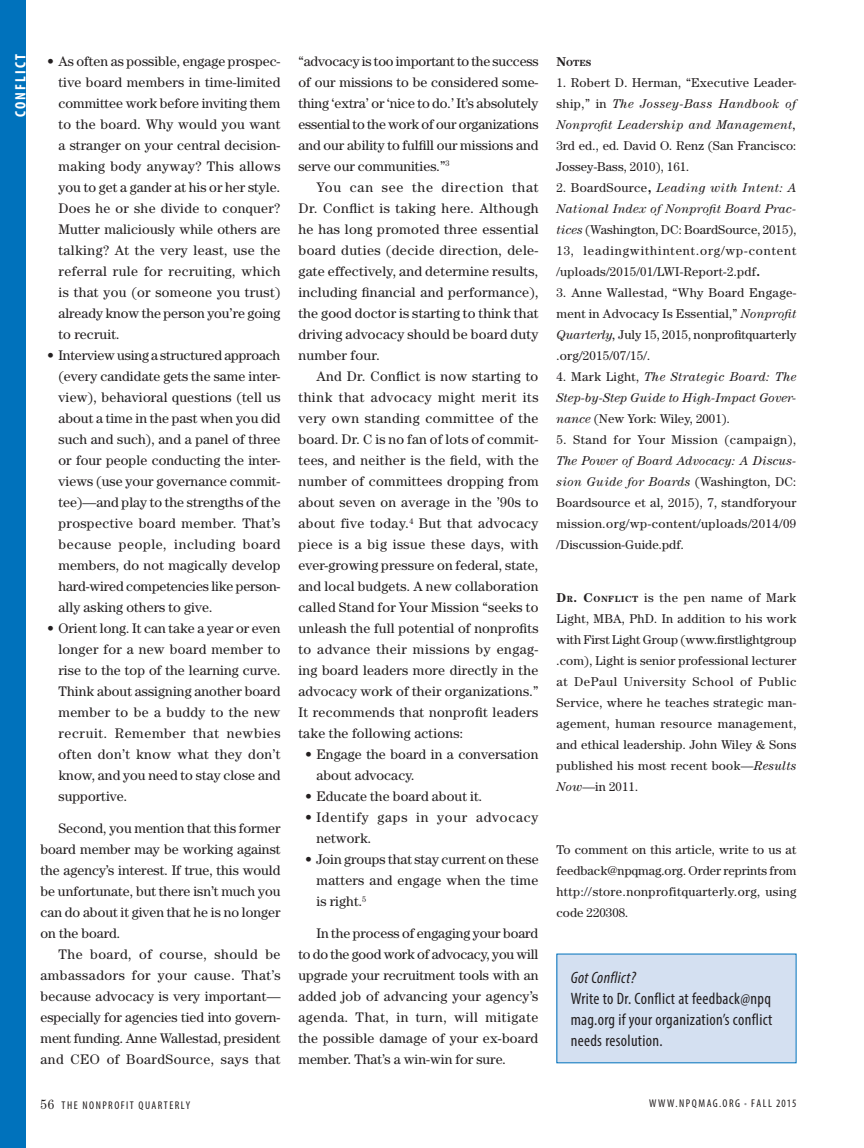
<style>
.page{position:relative;width:864px;height:1148px;background:#fff}
.page>*{position:absolute;margin:0;border:0;box-sizing:border-box;transform-origin:0 0}
.Box_Text_FL{font:condensed 16.5px/21px "Myriad Pro";letter-spacing:.02em;color:#231f20;text-align:justify}
.Box_Subhead_A{font:italic condensed 16.5px "Myriad Pro";letter-spacing:.02em;color:#231f20}
.DeptHeader_L{font:700 condensed 15px "Myriad Pro";letter-spacing:.14em;color:#fff}
.Text_Indent{font:13.8px/21px "Century";letter-spacing:.005em;color:#231f20;text-align:justify}
.Text_Indent___above{font:13.8px/21px "Century";color:#231f20;text-align:justify}
.Text_Indent-2{font:13.8px/21px "Century";letter-spacing:.055em;color:#231f20}
.Endnote_FL{font:12.75px/21px "Century";letter-spacing:.015em;color:#231f20;text-align:justify}
.Author_Bio{font:12.75px/21px "Century";letter-spacing:.02em;color:#231f20;text-align:justify}
.Text_FL_8_5_space_ab{font:12.75px/21px "Century";letter-spacing:.025em;color:#231f20;text-align:justify}
.Endnote_FL-2{font:italic 12.75px/21px "Century";letter-spacing:.005em;color:#231f20;text-align:justify}
.t1{font:condensed 11.25px "Myriad Pro";letter-spacing:.13em;color:#231f20}
.Endnotes_Head{font:700 8.85px "Century";color:#231f20}
.s1{font-size:12.75px}
.s2{font-style:italic}
.s3{font-weight:700}
.s4{font-style:normal}
.s5{font-weight:700;font-size:8.85px}
.s6{font-family:"Century";font-stretch:normal;font-size:13.5px}
.s7{color:#939598}
</style>
<div class="page">
<div style="left:0;top:0;width:26px;height:1148px;background:#0072bc"></div>
<div style="left:557px;top:954px;width:239px;height:108px;background:#d4e0f1"></div>
<p class="DeptHeader_L" style="left:11px;top:117px;width:65px;rotate:-90deg">CONFLICT</p>
<p class="Text_Indent" style="left:58px;top:51px;width:224px;text-indent:-11px">• As often as possible, engage prospec&shy;tive board members in time-limited committee work before inviting them to the board. Why would you want a stranger on your central decision&shy;making body anyway? This allows you to get a gander at his or her style.<br>Does he or she divide to conquer?<br>Mutter maliciously while others are talking? At the very least, use the referral rule for recruiting, which is that you (or someone you trust) already know the person you’re going to recruit.</p>
<p class="Text_Indent" style="left:58px;top:345px;width:224px;text-indent:-11px">• Interview using a structured approach (every candidate gets the same inter&shy;view), behavioral questions (tell us about a time in the past when you did such and such), and a panel of three or four people conducting the inter&shy;views (use your governance commit&shy;tee)—and play to the strengths of the prospective board member. That’s because people, including board members, do not magically develop hard-wired competencies like person&shy;ally asking others to give.</p>
<p class="Text_Indent" style="left:58px;top:618px;width:224px;text-indent:-11px">• Orient long. It can take a year or even longer for a new board member to rise to the top of the learning curve.<br>Think about assigning another board member to be a buddy to the new recruit. Remember that newbies often don’t know what they don’t know, and you need to stay close and supportive.</p>
<p class="Text_Indent___above" style="left:40px;top:817px;width:242px;text-indent:18px">Second, you mention that this former board member may be working against the agency’s interest. If true, this would be unfortunate, but there isn’t much you can do about it given that he is no longer on the board.</p>
<p class="Text_Indent" style="left:40px;top:943px;width:242px;text-indent:18px">The board, of course, should be ambassadors for your cause. That’s because advocacy is very important— especially for agencies tied into govern&shy;ment funding. Anne Wallestad, president and CEO of BoardSource, says that</p>
<p class="Text_Indent" style="left:298px;top:51px;width:242px">“advocacy is too important to the success of our missions to be considered some&shy;thing ‘extra’ or ‘nice to do.’ It’s absolutely essential to the work of our organizations and our ability to fulfill our missions and serve our communities.”<sup>3</sup></p>
<p class="Text_Indent" style="left:298px;top:177px;width:242px;text-indent:18px">You can see the direction that Dr. Conflict is taking here. Although he has long promoted three essential board duties (decide direction, dele&shy;gate effectively, and determine results, including financial and performance), the good doctor is starting to think that driving advocacy should be board duty number four.</p>
<p class="Text_Indent" style="left:298px;top:366px;width:242px;text-indent:18px">And Dr. Conflict is now starting to think that advocacy might merit its very own standing committee of the board. Dr. C is no fan of lots of commit&shy;tees, and neither is the field, with the number of committees dropping from about seven on average in the ’90s to about five today.<sup>4</sup> But that advocacy piece is a big issue these days, with ever-growing pressure on federal, state, and local budgets. A new collaboration called Stand for Your Mission “seeks to unleash the full potential of nonprofits to advance their missions by engag&shy;ing board leaders more directly in the advocacy work of their organizations.” It recommends that nonprofit leaders take the following actions:</p>
<p class="Text_Indent" style="left:316px;top:744px;width:224px;text-indent:-11px">• Engage the board in a conversation about advocacy.</p>
<p class="Text_Indent" style="left:305px;top:786px;width:179px">• Educate the board about it.</p>
<p class="Text_Indent-2" style="left:316px;top:807px;width:223px;text-indent:-11px">• Identify gaps in your advocacy network.</p>
<p class="Text_Indent" style="left:316px;top:849px;width:224px;text-indent:-11px">• Join groups that stay current on these matters and engage when the time is right.<sup>5</sup></p>
<p class="Text_Indent___above" style="left:298px;top:922px;width:242px;text-indent:18px">In the process of engaging your board to do the good work of advocacy, you will upgrade your recruitment tools with an added job of advancing your agency’s agenda. That, in turn, will mitigate the possible damage of your ex-board member. That’s a win-win for sure.</p>
<p class="Endnotes_Head" style="left:556px;top:58px;width:37px"><span class="s1">N</span>OTES</p>
<p class="Endnote_FL" style="left:556px;top:72px;width:241px">1. Robert D. Herman, “Executive Leader&shy;ship,” in <span class="s2">The Jossey-Bass Handbook of Nonprofit Leadership and Management, </span>3rd ed., ed. David O. Renz (San Francisco:<br>Jossey-Bass, 2010), 161.</p>
<p class="Endnote_FL" style="left:556px;top:177px;width:242px">2. BoardSource<span class="s3">,</span> <span class="s2">Leading with Intent: A National Index of Nonprofit Board Prac&shy;tices</span> (Washington, DC: BoardSource, 2015), 13, leadingwithintent.org/wp-content /uploads/2015/01/LWI-Report-2.pdf<span class="s3">.</span></p>
<p class="Endnote_FL" style="left:556px;top:282px;width:242px">3. Anne Wallestad, “Why Board Engage&shy;ment in Advocacy Is Essential,” <span class="s2">Nonprofit Quarterly,</span> July 15, 2015, nonprofitquarterly .org/2015/07/15/.</p>
<p class="Endnote_FL-2" style="left:556px;top:366px;width:242px"><span class="s4">4. Mark Light,</span> The Strategic Board: The Step-by-Step Guide to High-Impact Gover&shy;nance <span class="s4">(New York: Wiley, 2001).</span></p>
<p class="Endnote_FL" style="left:556px;top:429px;width:242px">5. Stand for Your Mission (campaign), <span class="s2">The Power of Board Advocacy: A Discus&shy;sion Guide for Boards</span> (Washington, DC:<br>Boardsource et al, 2015), 7, standforyour mission.org/wp-content/uploads/2014/09 /Discussion-Guide.pdf.</p>
<p class="Author_Bio" style="left:556px;top:586px;width:242px"><span class="s3">D</span><span class="s5">R</span><span class="s3">. C</span><span class="s5">ONFLICT</span> is the pen name of Mark Light, MBA, PhD. In addition to his work with First Light Group (www.firstlightgroup .com), Light is senior professional lecturer at DePaul University School of Public Service, where he teaches strategic man&shy;agement, human resource management, and ethical leadership. John Wiley &amp; Sons published his most recent book—<span class="s2">Results Now</span>—in 2011.</p>
<p class="Text_FL_8_5_space_ab" style="left:556px;top:838px;width:242px">To comment on this article, write to us at feedback@npqmag.org. Order reprints from http://store.nonprofitquarterly.org, using code 220308.</p>
<p class="Box_Subhead_A" style="left:571px;top:967px;width:67px">Got Conflict?</p>
<p class="Box_Text_FL" style="left:571px;top:988px;width:203px">Write to Dr. Conflict at feedback@npq mag.org if your organization’s conflict needs resolution.</p>
<p class="t1" style="left:40px;top:1098px;width:151px"><span class="s6">56</span> THE NONPROFIT QUARTERLY</p>
<p class="t1" style="left:649px;top:1096px;width:149px">WWW.NPQMAG.ORG <span class="s7">•</span> FALL 2015</p>
</div>
